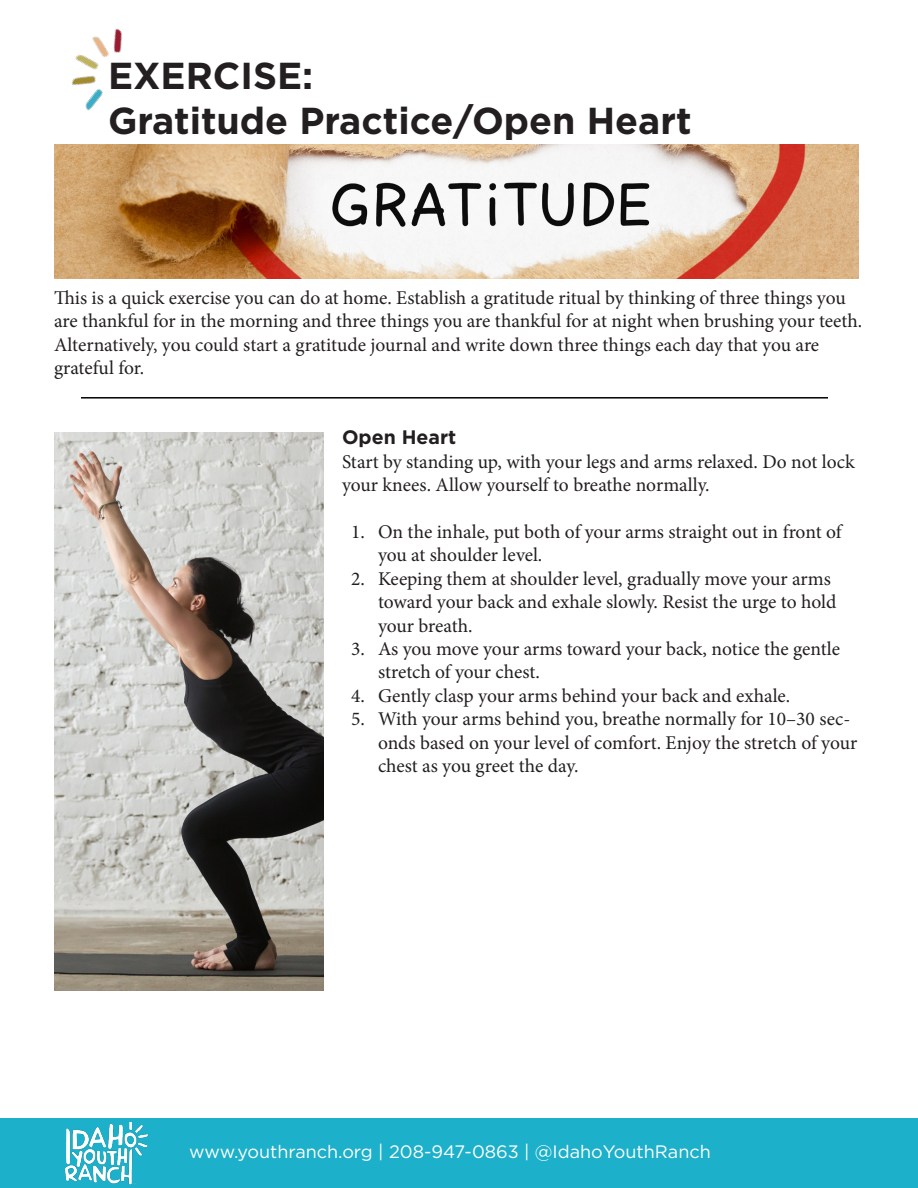
<style>
.page{position:relative;width:918px;height:1188px;background:#fff}
.page>*{position:absolute;margin:0;border:0;box-sizing:border-box;transform-origin:0 0}
.t1{font:700 37.5px "Gotham";color:#231f20}
.t2{font:19.5px/23.4px "Minion Pro";letter-spacing:-.005em;color:#231f20}
.t3{font:700 19.5px "Gotham";color:#231f20}
.t4{font:18px "Gotham";color:#fff}
</style>
<div class="page">
<img style="left:71px;top:28px;width:51px;height:83px">
<div style="left:0;top:1118px;width:918px;height:70px;background:#1cb0ca"></div>
<img style="left:65px;top:1122px;width:83px;height:63px">
<img style="left:54px;top:144px;width:805px;height:135px">
<img style="left:54px;top:433px;width:270px;height:558px">
<hr style="left:81px;top:397px;width:747px;height:2px;background:#000">
<p class="t1" style="left:108px;top:51px;width:207px">EXERCISE:</p>
<p class="t1" style="left:108px;top:96px;width:585px">Gratitude Practice/Open Heart</p>
<p class="t2" style="left:54px;top:286px;width:810px">This is a quick exercise you can do at home. Establish a gratitude ritual by thinking of three things you are thankful for in the morning and three things you are thankful for at night when brushing your teeth.<br>Alternatively, you could start a gratitude journal and write down three things each day that you are grateful for.</p>
<p class="t3" style="left:342px;top:425px;width:116px">Open Heart</p>
<p class="t2" style="left:342px;top:450px;width:514px">Start by standing up, with your legs and arms relaxed. Do not lock your knees. Allow yourself to breathe normally.</p>
<p class="t2" style="left:378px;top:520px;width:465px;text-indent:-27px">1. On the inhale, put both of your arms straight out in front of you at shoulder level.</p>
<p class="t2" style="left:378px;top:567px;width:460px;text-indent:-27px">2. Keeping them at shoulder level, gradually move your arms toward your back and exhale slowly. Resist the urge to hold your breath.</p>
<p class="t2" style="left:378px;top:637px;width:464px;text-indent:-27px">3. As you move your arms toward your back, notice the gentle stretch of your chest.</p>
<p class="t2" style="left:351px;top:684px;width:441px">4. Gently clasp your arms behind your back and exhale.</p>
<p class="t2" style="left:378px;top:707px;width:481px;text-indent:-27px">5. With your arms behind you, breathe normally for 10–30 sec&shy;onds based on your level of comfort. Enjoy the stretch of your chest as you greet the day.</p>
<p class="t4" style="left:189px;top:1141px;width:523px">www.youthranch.org | 208-947-0863 | @IdahoYouthRanch</p>
</div>
